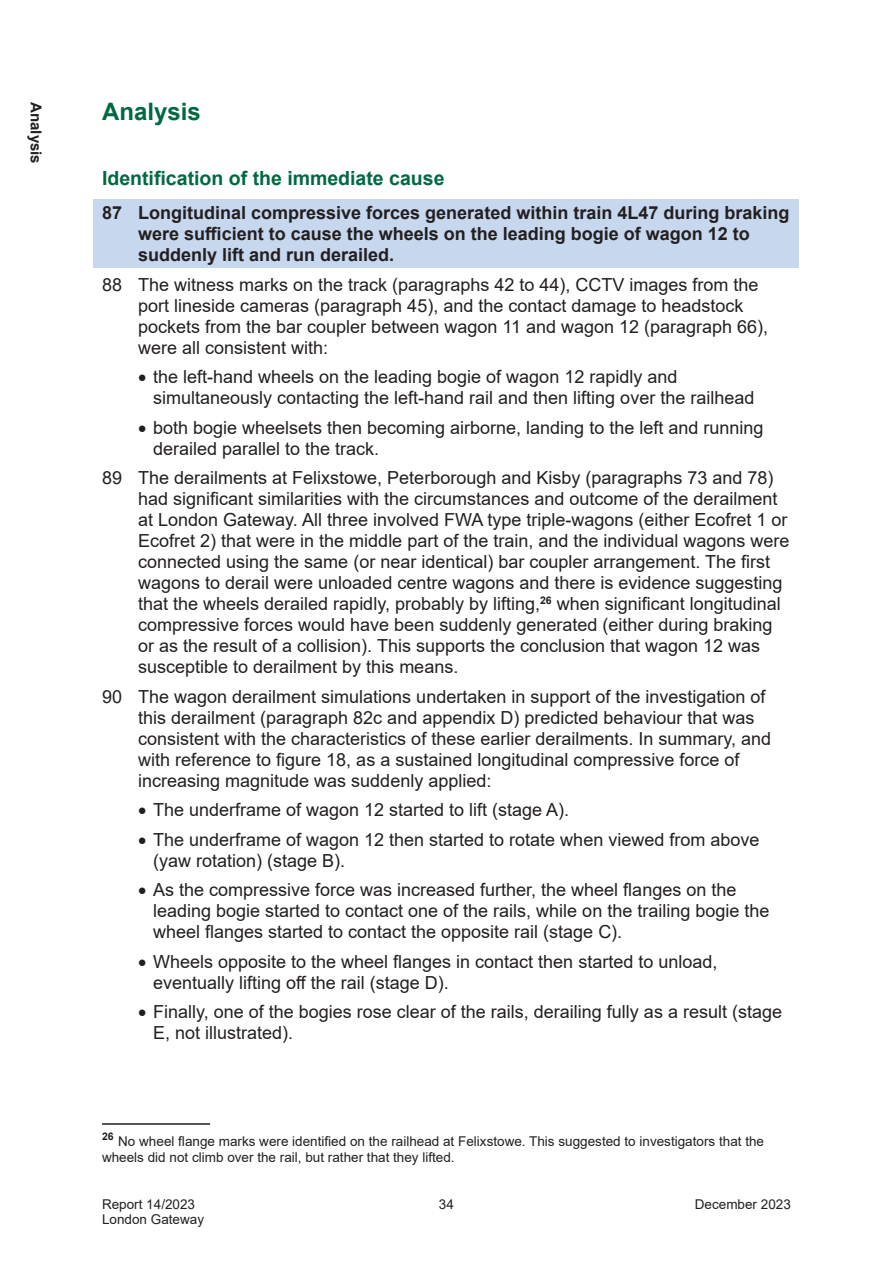
<style>
.page{position:relative;width:893px;height:1263px;background:#fff}
.page>*{position:absolute;margin:0;border:0;box-sizing:border-box;transform-origin:0 0}
.A_-_Page_Header{font:700 24px "Arial";color:#00693f}
.A_-_Sub_head_1{font:700 19.5px "Arial";color:#00693f}
.A_-_Body_Copy{font:18px/21px "Arial";color:#231f20}
.A_-_Body_Copy-2{font:700 18px/21px "Arial";color:#231f20}
.t1{font:700 15px "Arial";color:#231f20}
.t2{font:13.5px/15px "Arial";color:#231f20}
</style>
<div class="page">
<div style="left:94px;top:200px;width:705px;height:68px;background:#c6d7ee"></div>
<hr style="left:102px;top:1123px;width:108px;height:2px;background:#231f20">
<p class="t1" style="left:47px;top:102px;width:63px;rotate:90deg">Analysis</p>
<h1 class="A_-_Page_Header" style="left:102px;top:95px;width:100px">Analysis</h1>
<h2 class="A_-_Sub_head_1" style="left:102px;top:165px;width:344px">Identification of the immediate cause</h2>
<p class="A_-_Body_Copy-2" style="left:138px;top:203px;width:653px;text-indent:-36px">87 Longitudinal compressive forces generated within train 4L47 during braking were sufficient to cause the wheels on the leading bogie of wagon 12 to suddenly lift and run derailed.</p>
<p class="A_-_Body_Copy" style="left:138px;top:274px;width:632px;text-indent:-36px">88 The witness marks on the track (paragraphs 42 to 44), CCTV images from the port lineside cameras (paragraph 45), and the contact damage to headstock pockets from the bar coupler between wagon 11 and wagon 12 (paragraph 66), were all consistent with:</p>
<p class="A_-_Body_Copy" style="left:153px;top:366px;width:603px;text-indent:-15px">• the left-hand wheels on the leading bogie of wagon 12 rapidly and simultaneously contacting the left-hand rail and then lifting over the railhead</p>
<p class="A_-_Body_Copy" style="left:153px;top:417px;width:612px;text-indent:-15px">• both bogie wheelsets then becoming airborne, landing to the left and running derailed parallel to the track.</p>
<p class="A_-_Body_Copy" style="left:138px;top:467px;width:653px;text-indent:-36px">89 The derailments at Felixstowe, Peterborough and Kisby (paragraphs 73 and 78) had significant similarities with the circumstances and outcome of the derailment at London Gateway. All three involved FWA type triple-wagons (either Ecofret 1 or Ecofret 2) that were in the middle part of the train, and the individual wagons were connected using the same (or near identical) bar coupler arrangement. The first wagons to derail were unloaded centre wagons and there is evidence suggesting that the wheels derailed rapidly, probably by lifting,<sup>26</sup> when significant longitudinal compressive forces would have been suddenly generated (either during braking or as the result of a collision). This supports the conclusion that wagon 12 was susceptible to derailment by this means.</p>
<p class="A_-_Body_Copy" style="left:138px;top:686px;width:634px;text-indent:-36px">90 The wagon derailment simulations undertaken in support of the investigation of this derailment (paragraph 82c and appendix D) predicted behaviour that was consistent with the characteristics of these earlier derailments. In summary, and with reference to figure 18, as a sustained longitudinal compressive force of increasing magnitude was suddenly applied:</p>
<p class="A_-_Body_Copy" style="left:138px;top:799px;width:433px">• The underframe of wagon 12 started to lift (stage A).</p>
<p class="A_-_Body_Copy" style="left:153px;top:829px;width:608px;text-indent:-15px">• The underframe of wagon 12 then started to rotate when viewed from above (yaw rotation) (stage B).</p>
<p class="A_-_Body_Copy" style="left:153px;top:879px;width:618px;text-indent:-15px">• As the compressive force was increased further, the wheel flanges on the leading bogie started to contact one of the rails, while on the trailing bogie the wheel flanges started to contact the opposite rail (stage C).</p>
<p class="A_-_Body_Copy" style="left:153px;top:951px;width:566px;text-indent:-15px">• Wheels opposite to the wheel flanges in contact then started to unload, eventually lifting off the rail (stage D).</p>
<p class="A_-_Body_Copy" style="left:153px;top:1001px;width:630px;text-indent:-15px">• Finally, one of the bogies rose clear of the rails, derailing fully as a result (stage<br>E, not illustrated).</p>
<p class="t2" style="left:102px;top:1133px;width:664px;line-height:16.2px"><sup>26</sup> No wheel flange marks were identified on the railhead at Felixstowe. This suggested to investigators that the wheels did not climb over the rail, but rather that they lifted.</p>
<p class="t2" style="left:102px;top:1197px;width:104px">Report 14/2023<br>London Gateway</p>
<p class="t2" style="left:439px;top:1197px;width:17px">34</p>
<p class="t2" style="left:695px;top:1197px;width:98px">December 2023</p>
</div>
